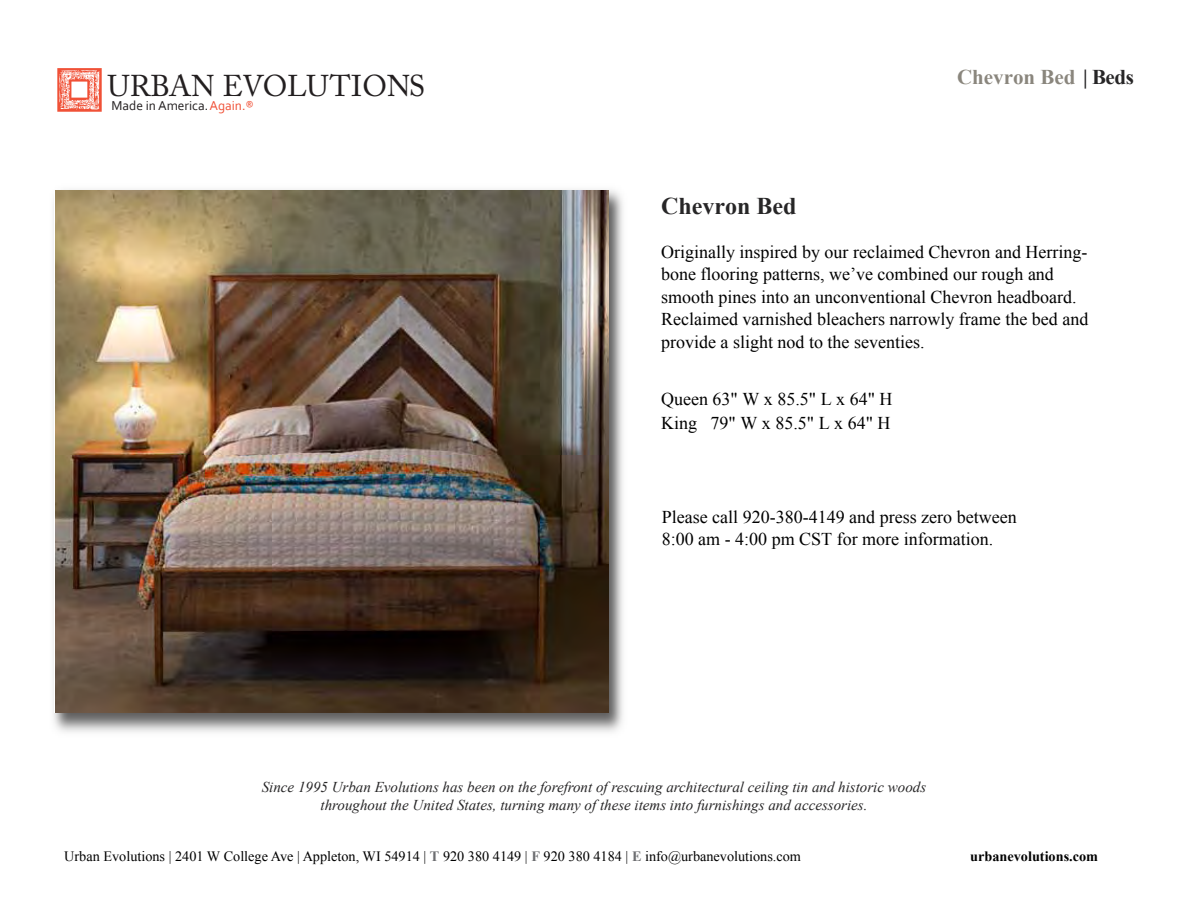
<style>
.page{position:relative;width:1188px;height:918px;background:#fff}
.page>*{position:absolute;margin:0;border:0;box-sizing:border-box;transform-origin:0 0}
.t1{font:29.85px "Adobe Caslon Pro";color:#231f20}
.t2{font:700 24px "Times New Roman";color:#272627}
.t3{font:700 21px "Times New Roman";color:#8a867d}
.t4{font:18px/22.5px "Times New Roman";color:#000}
.t5{font:italic 15px/18px "Times New Roman";color:#272627;text-align:center}
.t6{font:14.25px "Times New Roman";color:#000}
.t7{font:700 14.25px "Times New Roman";color:#000}
.t8{font:13.5px "Corbel";color:#231f20}
.s1{color:#f05137}
.s2{color:#272627}
.s3{font-weight:700;color:#6d6e71}
</style>
<div class="page">
<img style="left:53px;top:189px;width:570px;height:543px">
<img style="left:56px;top:190px;width:553px;height:523px">
<svg style="left:57px;top:68px;width:45px;height:44px;background:#f69e90"></svg>
<h1 class="t1" style="left:108px;top:68px;width:319px">URBAN EVOLUTIONS</h1>
<p class="t8" style="left:111px;top:97px;width:144px">Made in America.<span class="s1">Again.®</span></p>
<p class="t3" style="left:957px;top:62px;width:178px">Chevron Bed <span class="s2">| Beds</span></p>
<h2 class="t2" style="left:661px;top:190px;width:137px">Chevron Bed</h2>
<p class="t4" style="left:661px;top:240px;width:429px">Originally inspired by our reclaimed Chevron and Herring&shy;bone flooring patterns, we’ve combined our rough and smooth pines into an unconventional Chevron headboard.<br>Reclaimed varnished bleachers narrowly frame the bed and provide a slight nod to the seventies.</p>
<p class="t4" style="left:661px;top:387px;width:233px;line-height:24px">Queen 63" W x 85.5" L x 64" H<br>King 79" W x 85.5" L x 64" H</p>
<p class="t4" style="left:662px;top:506px;width:356px;line-height:21.6px">Please call 920-380-4149 and press zero between<br>8:00 am - 4:00 pm CST for more information.</p>
<p class="t5" style="left:262px;top:777px;width:666px">Since 1995 Urban Evolutions has been on the forefront of rescuing architectural ceiling tin and historic woods throughout the United States, turning many of these items into furnishings and accessories.</p>
<p class="t6" style="left:64px;top:847px;width:738px">Urban Evolutions | 2401 W College Ave | Appleton, WI 54914 | <span class="s3">T</span> 920 380 4149 | <span class="s3">F</span> 920 380 4184 | <span class="s3">E</span> info@urbanevolutions.com</p>
<p class="t7" style="left:970px;top:846px;width:129px">urbanevolutions.com</p>
</div>
